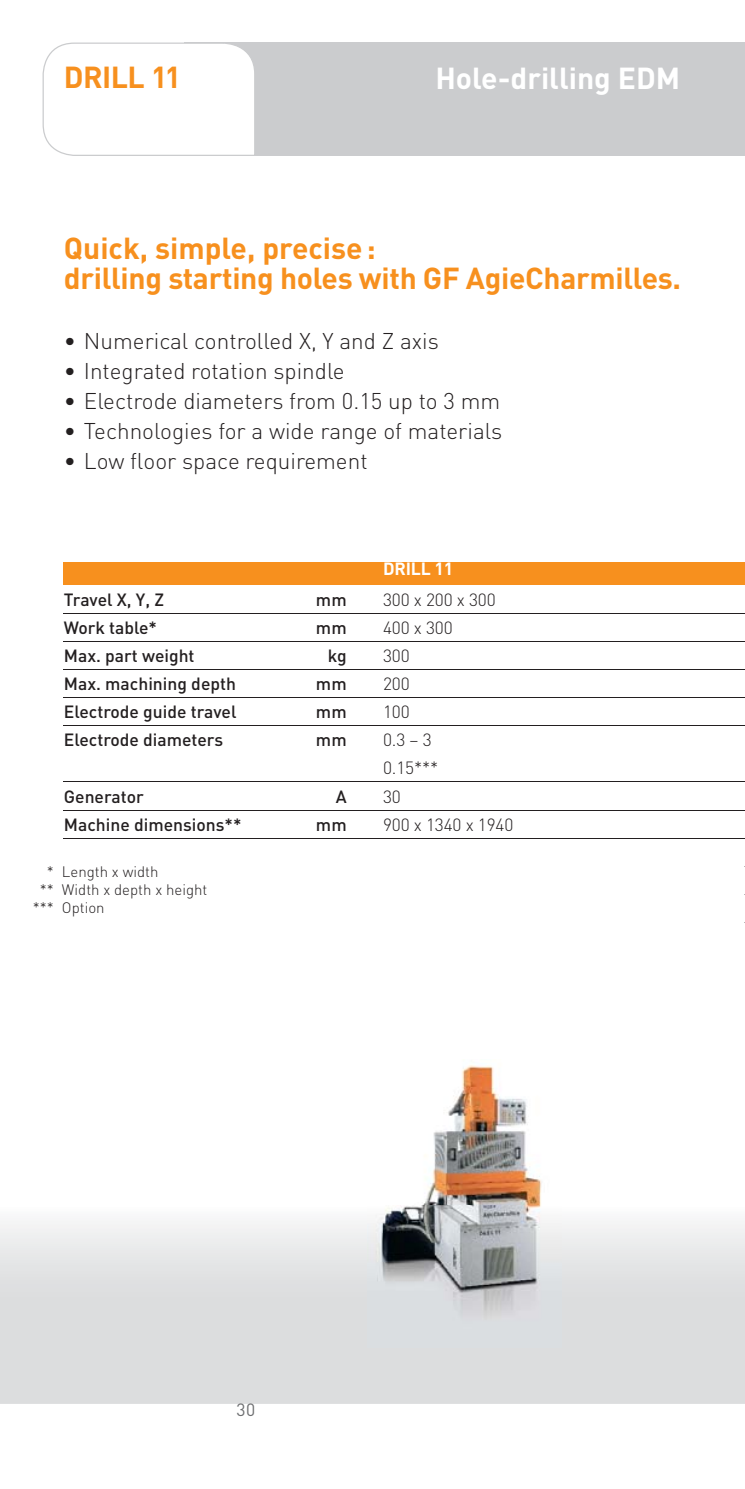
<style>
.page{position:relative;width:745px;height:1489px;background:#fff}
.page>*{position:absolute;margin:0;border:0;box-sizing:border-box;transform-origin:0 0}
.t1{font:700 30px/30px "DIN";letter-spacing:-.01em;color:#f7901e}
.t2{font:700 30px "DIN";color:#fff}
.t3{font:300 22.5px "DIN";color:#231f20}
.t4{font:500 17.5px "DIN";color:#231f20}
.t5{font:300 17.5px/28px "DIN";letter-spacing:-.01em;color:#231f20}
.t6{font:700 17.5px "DIN";letter-spacing:-.01em;color:#fff}
.t7{font:17.5px "DIN";color:#6d6e70}
.t8{font:300 15px/18px "DIN";color:#231f20;text-align:right}
</style>
<div class="page">
<svg style="left:0;top:1221px;width:744px;height:182px;background:#e0e1e1"></svg>
<div style="left:184px;top:43px;width:560px;height:113px;background:#cbccce"></div>
<svg style="left:42px;top:42px;width:213px;height:114px"></svg>
<img style="left:367px;top:1065px;width:194px;height:282px">
<hr style="left:64px;top:612px;width:680px;height:1px;background:#231f20">
<hr style="left:64px;top:641px;width:680px;height:1px;background:#231f20">
<hr style="left:64px;top:669px;width:680px;height:1px;background:#231f20">
<hr style="left:64px;top:697px;width:680px;height:1px;background:#231f20">
<hr style="left:64px;top:725px;width:680px;height:1px;background:#231f20">
<hr style="left:64px;top:781px;width:680px;height:1px;background:#231f20">
<hr style="left:64px;top:809px;width:680px;height:1px;background:#231f20">
<hr style="left:64px;top:837px;width:680px;height:1px;background:#231f20">
<div style="left:64px;top:562px;width:680px;height:22px;background:#f7901e"></div>
<h1 class="t1" style="left:64px;top:65px;width:119px">DRILL 11</h1>
<h1 class="t2" style="left:435px;top:67px;width:246px">Hole-drilling EDM</h1>
<h1 class="t1" style="left:64px;top:236px;width:618px">Quick, simple, precise :<br>drilling starting holes with GF AgieCharmilles.</h1>
<p class="t3" style="left:64px;top:333px;width:376px">• Numerical controlled X, Y and Z axis</p>
<p class="t3" style="left:64px;top:363px;width:282px">• Integrated rotation spindle</p>
<p class="t3" style="left:64px;top:393px;width:437px">• Electrode diameters from 0.15 up to 3 mm</p>
<p class="t3" style="left:64px;top:423px;width:440px">• Technologies for a wide range of materials</p>
<p class="t3" style="left:64px;top:453px;width:305px">• Low floor space requirement</p>
<p class="t4" style="left:64px;top:593px;width:102px">Travel X, Y, Z</p>
<p class="t4" style="left:316px;top:593px;width:32px">mm</p>
<p class="t4" style="left:64px;top:621px;width:95px">Work table*</p>
<p class="t4" style="left:316px;top:621px;width:32px">mm</p>
<p class="t4" style="left:64px;top:649px;width:132px">Max. part weight</p>
<p class="t4" style="left:327px;top:649px;width:20px">kg</p>
<p class="t4" style="left:64px;top:677px;width:173px">Max. machining depth</p>
<p class="t4" style="left:316px;top:677px;width:32px">mm</p>
<p class="t4" style="left:64px;top:705px;width:174px">Electrode guide travel</p>
<p class="t4" style="left:316px;top:705px;width:32px">mm</p>
<p class="t4" style="left:64px;top:733px;width:161px">Electrode diameters</p>
<p class="t4" style="left:316px;top:733px;width:32px">mm</p>
<p class="t4" style="left:64px;top:790px;width:81px">Generator</p>
<p class="t4" style="left:335px;top:790px;width:12px">A</p>
<p class="t4" style="left:64px;top:818px;width:179px">Machine dimensions**</p>
<p class="t4" style="left:316px;top:818px;width:32px">mm</p>
<p class="t8" style="left:33px;top:864px;width:23px">* ** ***</p>
<p class="t8" style="left:62px;top:864px;width:147px;text-align:left">Length x width<br>Width x depth x height<br>Option</p>
<p class="t6" style="left:383px;top:562px;width:72px">DRILL 11</p>
<p class="t5" style="left:383px;top:587px;width:132px">300 x 200 x 300<br>400 x 300<br>300<br>200<br>100<br>0.3 – 3<br>0.15***<br>30<br>900 x 1340 x 1940</p>
<p class="t7" style="left:236px;top:1403px;width:20px">30</p>
</div>
